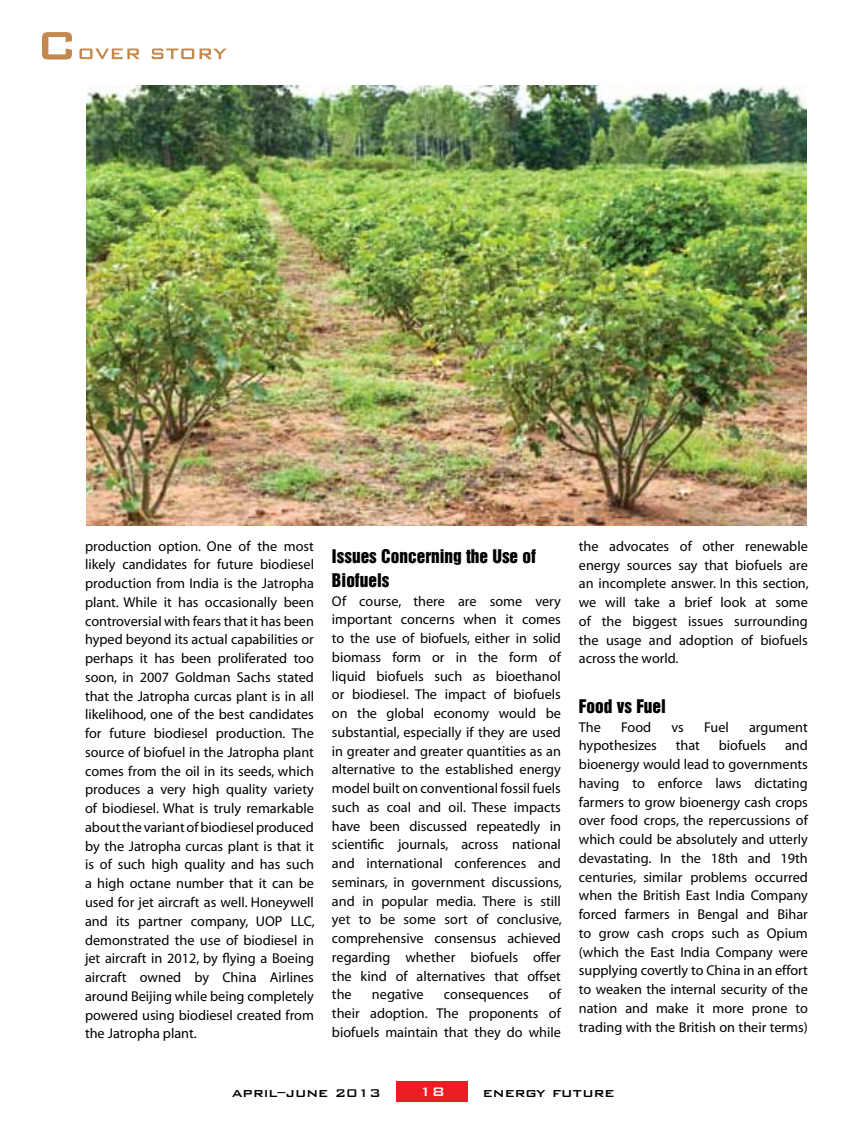
<style>
.page{position:relative;width:864px;height:1134px;background:#fff}
.page>*{position:absolute;margin:0;border:0;box-sizing:border-box;transform-origin:0 0}
.t1{font:17.25px/24px "Switzerland Inserat";color:#000}
.t2{font:500 16.5px "Bank Gothic BT";color:#000}
.t3{font:500 16.5px "Bank Gothic BT";color:#fff}
.t4{font:14.25px/18.8px "Myriad";color:#000;text-align:justify}
.s1{font-size:15px}
</style>
<div class="page">
<div style="left:396px;top:1081px;width:72px;height:21px;background:#ed1d24"></div>
<svg style="left:42px;top:32px;width:30px;height:28px"></svg>
<svg style="left:79px;top:49px;width:147px;height:10px"></svg>
<img style="left:86px;top:85px;width:721px;height:441px">
<p class="t4" style="left:85px;top:537px;width:231px">production option. One of the most likely candidates for future biodiesel production from India is the Jatropha plant. While it has occasionally been controversial with fears that it has been hyped beyond its actual capabilities or perhaps it has been proliferated too soon, in 2007 Goldman Sachs stated that the Jatropha curcas plant is in all likelihood, one of the best candidates for future biodiesel production. The source of biofuel in the Jatropha plant comes from the oil in its seeds, which produces a very high quality variety of biodiesel. What is truly remarkable about the variant of biodiesel produced by the Jatropha curcas plant is that it is of such high quality and has such a high octane number that it can be used for jet aircraft as well. Honeywell and its partner company, UOP LLC, demonstrated the use of biodiesel in jet aircraft in 2012, by flying a Boeing aircraft owned by China Airlines around Beijing while being completely powered using biodiesel created from the Jatropha plant.</p>
<p class="t1" style="left:332px;top:544px;width:205px">Issues Concerning the Use of<br>Biofuels</p>
<p class="t4" style="left:332px;top:592px;width:231px">Of course, there are some very important concerns when it comes to the use of biofuels, either in solid biomass form or in the form of liquid biofuels such as bioethanol or biodiesel. The impact of biofuels on the global economy would be substantial, especially if they are used in greater and greater quantities as an alternative to the established energy model built on conventional fossil fuels such as coal and oil. These impacts have been discussed repeatedly in scientific journals, across national and international conferences and seminars, in government discussions, and in popular media. There is still yet to be some sort of conclusive, comprehensive consensus achieved regarding whether biofuels offer the kind of alternatives that offset the</p>
<p class="t4" style="left:332px;top:986px;width:230px;text-indent:217px">of their adoption. The proponents of biofuels maintain that they do while</p>
<p class="t4" style="left:372px;top:986px;width:53px">negative</p>
<p class="t4" style="left:444px;top:986px;width:86px">consequences</p>
<p class="t4" style="left:579px;top:537px;width:231px">the advocates of other renewable energy sources say that biofuels are an incomplete answer. In this section, we will take a brief look at some of the biggest issues surrounding the usage and adoption of biofuels across the world.</p>
<p class="t1" style="left:579px;top:694px;width:89px">Food vs Fuel</p>
<p class="t4" style="left:579px;top:718px;width:24px">The</p>
<p class="t4" style="left:621px;top:718px;width:32px">Food</p>
<p class="t4" style="left:672px;top:718px;width:14px">vs</p>
<p class="t4" style="left:704px;top:718px;width:26px">Fuel</p>
<p class="t4" style="left:749px;top:718px;width:60px">argument</p>
<p class="t4" style="left:579px;top:737px;width:79px">hypothesizes</p>
<p class="t4" style="left:676px;top:737px;width:26px">that</p>
<p class="t4" style="left:719px;top:737px;width:49px">biofuels</p>
<p class="t4" style="left:579px;top:737px;width:230px;text-indent:206px">and bioenergy would lead to governments having to enforce laws dictating farmers to grow bioenergy cash crops over food crops, the repercussions of which could be absolutely and utterly devastating. In the 18th and 19th centuries, similar problems occurred when the British East India Company forced farmers in Bengal and Bihar to grow cash crops such as Opium (which the East India Company were supplying covertly to China in an effort to weaken the internal security of the nation and make it more prone to trading with the British on their terms)</p>
<p class="t2" style="left:232px;top:1083px;width:151px">april–june <span class="s1">2013</span></p>
<p class="t3" style="left:419px;top:1082px;width:27px">18</p>
<p class="t2" style="left:483px;top:1083px;width:133px">energy future</p>
</div>
